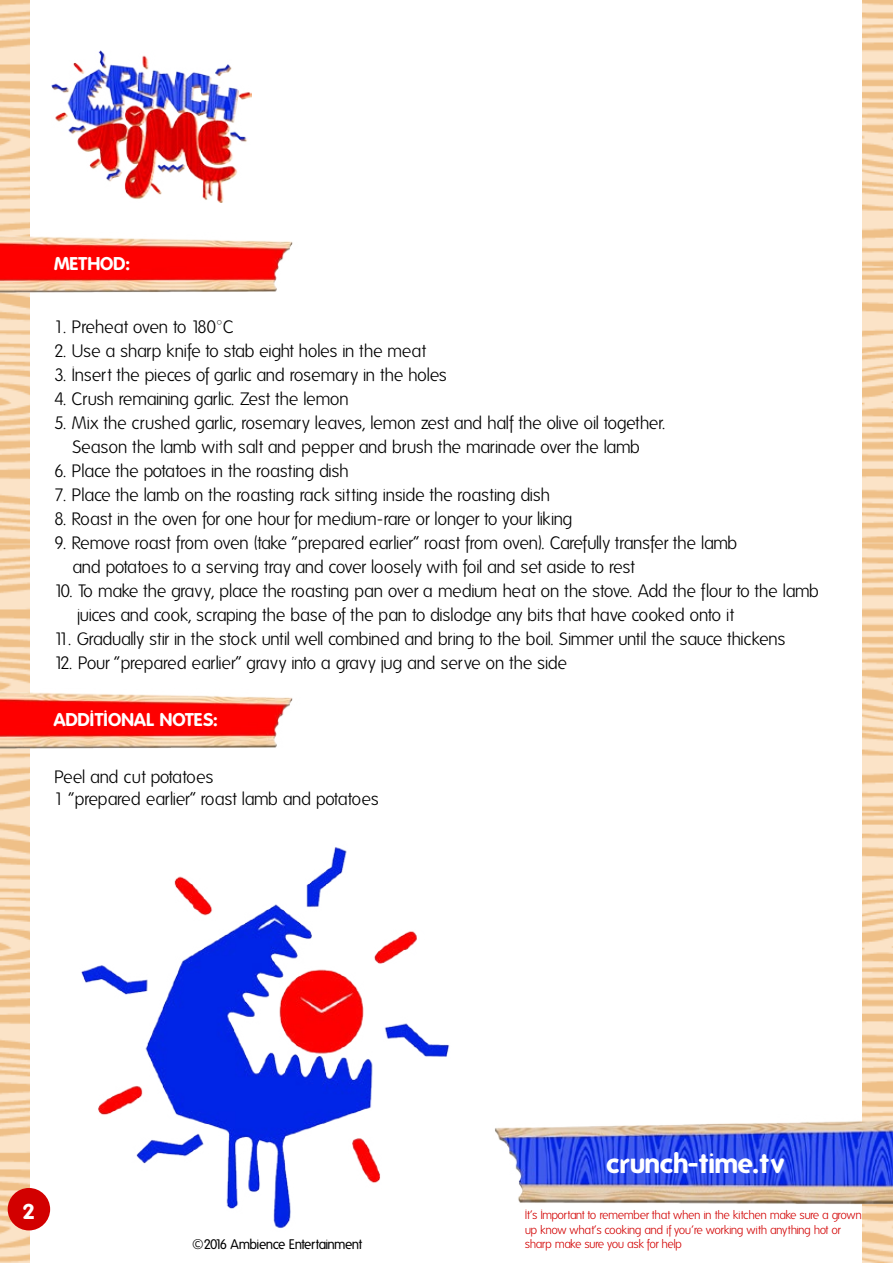
<style>
.page{position:relative;width:893px;height:1263px;background:#fff}
.page>*{position:absolute;margin:0;border:0;box-sizing:border-box;transform-origin:0 0}
.t1{font:700 27px "Folks";color:#fff}
.t2{font:700 21px "Folks";color:#fff}
.t3{font:300 18px/24px "Folks";letter-spacing:-.035em;color:#000}
.t4{font:700 18px "Folks";color:#fff}
.t5{font:13.5px "Folks";letter-spacing:-.045em;color:#000}
.t6{font:300 12px/14.4px "Folks";letter-spacing:-.045em;color:#d20000}
</style>
<div class="page">
<img style="left:0;top:1px;width:29px;height:1262px">
<img style="left:52px;top:51px;width:199px;height:152px">
<img style="left:0;top:232px;width:293px;height:60px">
<div style="left:8px;top:1188px;width:42px;height:42px;background:#d20000;border-radius:50%"></div>
<img style="left:495px;top:1115px;width:398px;height:89px">
<img style="left:45px;top:847px;width:405px;height:382px">
<img style="left:0;top:688px;width:293px;height:60px">
<p class="t4" style="left:54px;top:253px;width:77px">METHOD:</p>
<p class="t3" style="left:54px;top:315px;width:181px">1. Preheat oven to 180°C</p>
<p class="t3" style="left:54px;top:339px;width:374px">2. Use a sharp knife to stab eight holes in the meat</p>
<p class="t3" style="left:54px;top:363px;width:394px">3. Insert the pieces of garlic and rosemary in the holes</p>
<p class="t3" style="left:54px;top:387px;width:296px">4. Crush remaining garlic. Zest the lemon</p>
<p class="t3" style="left:54px;top:411px;width:614px;text-align:center">5. Mix the crushed garlic, rosemary leaves, lemon zest and half the olive oil together.<br>Season the lamb with salt and pepper and brush the marinade over the lamb</p>
<p class="t3" style="left:54px;top:459px;width:296px">6. Place the potatoes in the roasting dish</p>
<p class="t3" style="left:54px;top:483px;width:498px">7. Place the lamb on the roasting rack sitting inside the roasting dish</p>
<p class="t3" style="left:54px;top:507px;width:520px">8. Roast in the oven for one hour for medium-rare or longer to your liking</p>
<p class="t3" style="left:72px;top:531px;width:666px;text-indent:-18px">9. Remove roast from oven (take “prepared earlier” roast from oven). Carefully transfer the lamb and potatoes to a serving tray and cover loosely with foil and set aside to rest</p>
<p class="t3" style="left:77px;top:579px;width:744px;text-indent:-23px">10. To make the gravy, place the roasting pan over a medium heat on the stove. Add the flour to the lamb juices and cook, scraping the base of the pan to dislodge any bits that have cooked onto it</p>
<p class="t3" style="left:54px;top:627px;width:733px">11. Gradually stir in the stock until well combined and bring to the boil. Simmer until the sauce thickens</p>
<p class="t3" style="left:54px;top:651px;width:515px">12. Pour “prepared earlier” gravy into a gravy jug and serve on the side</p>
<p class="t4" style="left:54px;top:709px;width:165px">ADDITIONAL NOTES:</p>
<p class="t3" style="left:54px;top:765px;width:161px">Peel and cut potatoes</p>
<p class="t3" style="left:54px;top:787px;width:326px">1 “prepared earlier” roast lamb and potatoes</p>
<p class="t2" style="left:23px;top:1199px;width:14px">2</p>
<h1 class="t1" style="left:607px;top:1147px;width:179px">crunch-time.tv</h1>
<p class="t6" style="left:525px;top:1208px;width:339px">It’s Important to remember that when in the kitchen make sure a grown up know what’s cooking and if you’re working with anything hot or</p>
<p class="t5" style="left:192px;top:1237px;width:171px">©2016 Ambience Entertainment</p>
<p class="t6" style="left:525px;top:1237px;width:159px">sharp make sure you ask for help</p>
</div>
